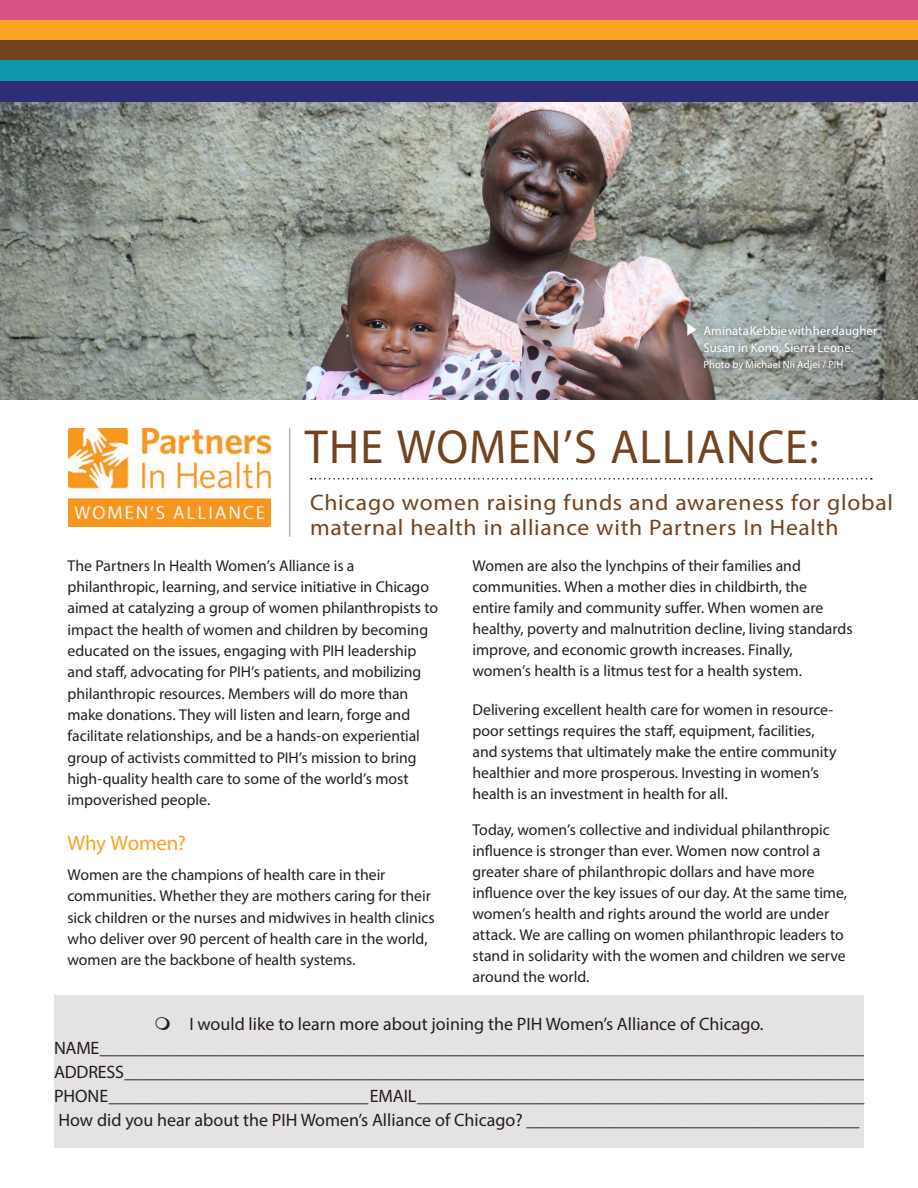
<style>
.page{position:relative;width:918px;height:1188px;background:#fff}
.page>*{position:absolute;margin:0;border:0;box-sizing:border-box;transform-origin:0 0}
.t1{font:48px "Myriad Pro";letter-spacing:.02em;color:#73421f;scale:.96 1}
.t2{font:22.5px "Myriad Pro";letter-spacing:.03em;color:#73421f;scale:1.05 1}
.Body_Text{font:21px "Myriad Pro";letter-spacing:-.005em;color:#f9a325}
.t3{font:18px/24px "Myriad Pro";color:#231f20}
.Body_Text-2{font:15.75px/21px "Myriad Pro";letter-spacing:-.005em;color:#231f20}
.Body_Text-3{font:12.75px/16.5px "Myriad Pro";letter-spacing:.01em;color:#fff}
.Body_Text-4{font:10.5px "Myriad Pro";letter-spacing:.01em;color:#fff}
</style>
<div class="page">
<img style="left:0;top:101px;width:918px;height:298px">
<div style="left:0;top:0;width:918px;height:20px;background:#d75384"></div>
<div style="left:0;top:20px;width:918px;height:20px;background:#f9a325"></div>
<div style="left:0;top:40px;width:918px;height:21px;background:#73421f"></div>
<div style="left:0;top:61px;width:918px;height:20px;background:#1197ad"></div>
<svg style="left:311px;top:478px;width:561px;height:2px"></svg>
<div style="left:0;top:81px;width:918px;height:20px;background:#2d2e76"></div>
<div style="left:696px;top:319px;width:189px;height:59px;background:#010203;opacity:.4"></div>
<svg style="left:687px;top:323px;width:9px;height:13px"></svg>
<img style="left:69px;top:429px;width:201px;height:98px">
<hr style="left:289px;top:428px;width:1px;height:109px;background:#969197">
<div style="left:54px;top:995px;width:810px;height:153px;background:#e5e3e2"></div>
<p class="Body_Text-3" style="left:703px;top:322px;width:175px">Aminata Kebbie with her daugher<br>Susan in Kono, Sierra Leone.</p>
<p class="Body_Text-4" style="left:703px;top:358px;width:141px">Photo by Michael Nii Adjei / PIH</p>
<p class="t1" style="left:305px;top:417px;width:537px">THE WOMEN’S ALLIANCE:</p>
<p class="t2" style="left:310px;top:488px;width:557px">Chicago women raising funds and awareness for global</p>
<p class="t2" style="left:310px;top:514px;width:505px">maternal health in alliance with Partners In Health</p>
<p class="Body_Text-2" style="left:68px;top:555px;width:372px">The Partners In Health Women’s Alliance is a philanthropic, learning, and service initiative in Chicago aimed at catalyzing a group of women philanthropists to impact the health of women and children by becoming educated on the issues, engaging with PIH leadership and staff, advocating for PIH’s patients, and mobilizing philanthropic resources. Members will do more than make donations. They will listen and learn, forge and facilitate relationships, and be a hands-on experiential group of activists committed to PIH’s mission to bring high-quality health care to some of the world’s most impoverished people.</p>
<p class="Body_Text" style="left:68px;top:830px;width:120px">Why Women?</p>
<p class="Body_Text-2" style="left:68px;top:864px;width:369px">Women are the champions of health care in their communities. Whether they are mothers caring for their sick children or the nurses and midwives in health clinics who deliver over 90 percent of health care in the world, women are the backbone of health systems.</p>
<p class="Body_Text-2" style="left:472px;top:555px;width:382px">Women are also the lynchpins of their families and communities. When a mother dies in childbirth, the<br>entire family and community suffer. When women are healthy, poverty and malnutrition decline, living standards improve, and economic growth increases. Finally, women’s health is a litmus test for a health system.</p>
<p class="Body_Text-2" style="left:472px;top:699px;width:366px">Delivering excellent health care for women in resource&shy;poor settings requires the staff, equipment, facilities, and systems that ultimately make the entire community healthier and more prosperous. Investing in women’s health is an investment in health for all.</p>
<p class="Body_Text-2" style="left:472px;top:819px;width:376px">Today, women’s collective and individual philanthropic influence is stronger than ever. Women now control a greater share of philanthropic dollars and have more influence over the key issues of our day. At the same time, women’s health and rights around the world are under attack. We are calling on women philanthropic leaders to stand in solidarity with the women and children we serve around the world.</p>
<p class="t3" style="left:54px;top:1011px;width:812px;text-indent:135px">I would like to learn more about joining the PIH Women’s Alliance of Chicago.<br>NAME _______________________________________________________________________________________ ADDRESS ____________________________________________________________________________________ PHONE _____________________________ EMAIL __________________________________________________ How did you hear about the PIH Women’s Alliance of Chicago? _____________________________________</p>
</div>
